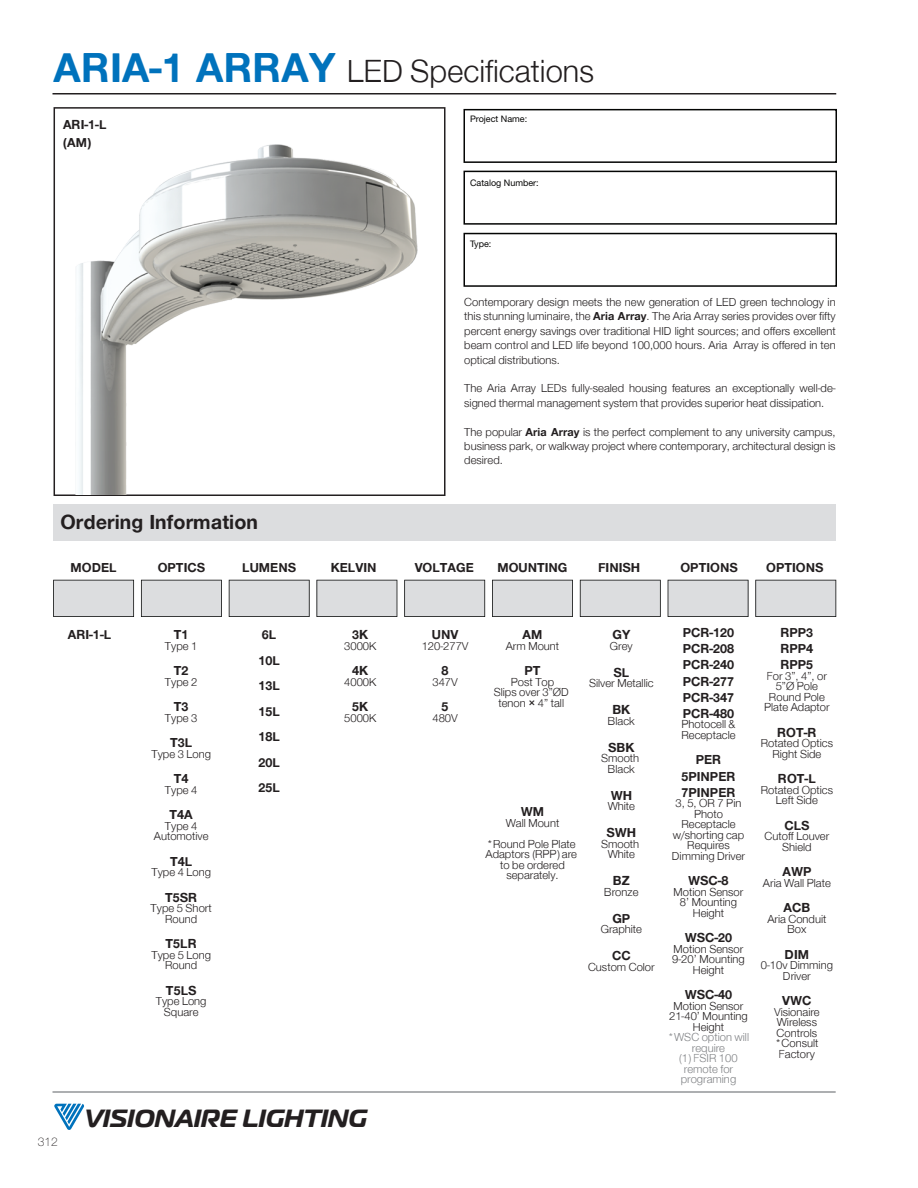
<style>
.page{position:relative;width:918px;height:1188px;background:#fff}
.page>*{position:absolute;margin:0;border:0;box-sizing:border-box;transform-origin:0 0}
.t1{font:33px "Furleys";color:#231f20}
.t2{font:italic 700 24.75px "Magistral";color:#231f20}
.t3{font:700 21.15px "Furleys";color:#231f20}
.t4{font:700 13.5px/16.2px "Furleys";color:#231f20}
.t5{font:12px/10.5px "Furleys";color:#231f20;text-align:center}
.t6{font:12px/10.5px "Furleys";color:#818386;text-align:center}
.t7{font:100 12px "Helvetica Neue LT Std";color:#231f20}
.t8{font:9px "Helvetica Neue LT Std";color:#050504}
.s1{font-weight:700;font-size:43.05px;color:#0072bc}
.s2{font-weight:700}
.s3{font-family:"Arial"}
.s4{color:#231f20}
</style>
<div class="page">
<hr style="left:52px;top:93px;width:784px;height:2px;background:#231f20">
<div style="left:54px;top:107px;width:392px;height:389px;border:2px solid #231f20"></div>
<svg style="left:53px;top:580px;width:81px;height:37px;background:#d0d1d3"></svg>
<svg style="left:141px;top:580px;width:81px;height:37px;background:#d0d1d3"></svg>
<svg style="left:229px;top:580px;width:81px;height:37px;background:#d1d2d4"></svg>
<svg style="left:317px;top:580px;width:80px;height:37px;background:#d2d3d5"></svg>
<svg style="left:404px;top:580px;width:81px;height:37px;background:#d1d2d4"></svg>
<svg style="left:492px;top:580px;width:81px;height:37px;background:#d0d1d3"></svg>
<svg style="left:580px;top:580px;width:81px;height:37px;background:#d1d2d4"></svg>
<svg style="left:668px;top:580px;width:80px;height:37px;background:#d2d3d5"></svg>
<svg style="left:755px;top:580px;width:81px;height:37px;background:#d1d2d4"></svg>
<div style="left:53px;top:504px;width:783px;height:37px;background:#dcdddf"></div>
<hr style="left:52px;top:1091px;width:784px;height:2px;background:#939598">
<div style="left:463px;top:109px;width:374px;height:54px;border:2px solid #040504"></div>
<div style="left:463px;top:171px;width:374px;height:54px;border:2px solid #040504"></div>
<div style="left:463px;top:233px;width:374px;height:54px;border:2px solid #040504"></div>
<svg style="left:54px;top:1104px;width:30px;height:26px"></svg>
<img style="left:76px;top:145px;width:341px;height:349px">
<p class="t1" style="left:54px;top:51px;width:542px"><span class="s1">ARIA-1 ARRAY</span> LED Specifications</p>
<p class="t4" style="left:63px;top:115px;width:45px;line-height:18px">ARI-1-L (AM)</p>
<p class="t3" style="left:60px;top:508px;width:199px">Ordering Information</p>
<p class="t8" style="left:470px;top:113px;width:59px">Project Name:</p>
<p class="t8" style="left:470px;top:178px;width:70px">Catalog Number:</p>
<p class="t8" style="left:470px;top:239px;width:23px">Type:</p>
<p class="t5" style="left:464px;top:295px;width:373px;line-height:14.4px;text-align:justify">Contemporary design meets the new generation of LED green technology in this stunning luminaire, the <span class="s2">Aria Array</span>. The Aria Array series provides over fifty percent energy savings over traditional HID light sources; and offers excellent beam control and LED life beyond 100,000 hours. Aria Array is offered in ten optical distributions.</p>
<p class="t5" style="left:464px;top:381px;width:373px;line-height:14.4px;text-align:left">The Aria Array LEDs fully-sealed housing features an exceptionally well-de&shy;signed thermal management system that provides superior heat dissipation.</p>
<p class="t5" style="left:464px;top:424px;width:373px;line-height:14.4px;text-align:justify">The popular <span class="s2">Aria Array</span> is the perfect complement to any university campus, business park, or walkway project where contemporary, architectural design is desired.</p>
<p class="t4" style="left:70px;top:559px;width:48px">MODEL</p>
<p class="t4" style="left:158px;top:559px;width:49px">OPTICS</p>
<p class="t4" style="left:242px;top:559px;width:55px">LUMENS</p>
<p class="t4" style="left:331px;top:559px;width:47px">KELVIN</p>
<p class="t4" style="left:415px;top:559px;width:61px">VOLTAGE</p>
<p class="t4" style="left:497px;top:559px;width:72px">MOUNTING</p>
<p class="t4" style="left:598px;top:559px;width:43px">FINISH</p>
<p class="t4" style="left:681px;top:559px;width:59px">OPTIONS</p>
<p class="t4" style="left:766px;top:559px;width:59px">OPTIONS</p>
<p class="t4" style="left:68px;top:626px;width:45px">ARI-1-L</p>
<p class="t4" style="left:258px;top:622px;width:23px;line-height:25.5px">6L<br>10L<br>13L<br>15L<br>18L<br>20L<br>25L</p>
<p class="t4" style="left:352px;top:626px;width:18px">3K</p>
<p class="t4" style="left:174px;top:626px;width:16px">T1</p>
<p class="t5" style="left:165px;top:640px;width:34px">Type 1</p>
<p class="t4" style="left:174px;top:662px;width:16px">T2</p>
<p class="t5" style="left:165px;top:676px;width:34px">Type 2</p>
<p class="t4" style="left:174px;top:698px;width:16px">T3</p>
<p class="t5" style="left:165px;top:712px;width:34px">Type 3</p>
<p class="t4" style="left:170px;top:734px;width:24px">T3L</p>
<p class="t5" style="left:151px;top:748px;width:61px">Type 3 Long</p>
<p class="t4" style="left:174px;top:770px;width:16px">T4</p>
<p class="t5" style="left:165px;top:784px;width:34px">Type 4</p>
<p class="t4" style="left:170px;top:806px;width:25px">T4A</p>
<p class="t5" style="left:154px;top:820px;width:56px">Type 4<br>Automotive</p>
<p class="t4" style="left:170px;top:853px;width:24px">T4L</p>
<p class="t5" style="left:151px;top:867px;width:61px">Type 4 Long</p>
<p class="t4" style="left:165px;top:889px;width:34px">T5SR</p>
<p class="t5" style="left:151px;top:903px;width:63px">Type 5 Short<br>Round</p>
<p class="t4" style="left:166px;top:935px;width:33px">T5LR</p>
<p class="t5" style="left:151px;top:949px;width:61px">Type 5 Long<br>Round</p>
<p class="t4" style="left:166px;top:982px;width:32px">T5LS</p>
<p class="t5" style="left:156px;top:996px;width:52px">Type Long<br>Square</p>
<p class="t5" style="left:344px;top:640px;width:34px">3000K</p>
<p class="t4" style="left:352px;top:662px;width:18px">4K</p>
<p class="t5" style="left:344px;top:676px;width:34px">4000K</p>
<p class="t4" style="left:352px;top:698px;width:18px">5K</p>
<p class="t5" style="left:344px;top:712px;width:34px">5000K</p>
<p class="t7" style="left:38px;top:1135px;width:22px">312</p>
<p class="t2" style="left:84px;top:1102px;width:284px">VISIONAIRE LIGHTING</p>
<p class="t4" style="left:432px;top:626px;width:28px">UNV</p>
<p class="t5" style="left:422px;top:640px;width:48px">120-277V</p>
<p class="t4" style="left:442px;top:662px;width:9px">8</p>
<p class="t5" style="left:432px;top:676px;width:27px">347V</p>
<p class="t4" style="left:442px;top:698px;width:9px">5</p>
<p class="t5" style="left:432px;top:712px;width:27px">480V</p>
<p class="t4" style="left:522px;top:626px;width:22px">AM</p>
<p class="t5" style="left:506px;top:640px;width:55px">Arm Mount</p>
<p class="t4" style="left:524px;top:662px;width:18px">PT</p>
<p class="t5" style="left:494px;top:676px;width:77px">Post Top<br>Slips over 3”ØD tenon <span class="s3">×</span> 4” tall</p>
<p class="t4" style="left:521px;top:803px;width:25px">WM</p>
<p class="t5" style="left:487px;top:812px;width:90px;line-height:21.3px">Wall Mount *Round Pole Plate</p>
<p class="t5" style="left:485px;top:849px;width:93px">Adaptors (RPP) are to be ordered separately.</p>
<p class="t4" style="left:612px;top:626px;width:19px">GY</p>
<p class="t5" style="left:610px;top:640px;width:24px">Grey</p>
<p class="t4" style="left:614px;top:664px;width:17px">SL</p>
<p class="t5" style="left:589px;top:678px;width:66px">Silver Metallic</p>
<p class="t4" style="left:612px;top:701px;width:20px">BK</p>
<p class="t5" style="left:608px;top:715px;width:28px">Black</p>
<p class="t4" style="left:608px;top:739px;width:28px">SBK</p>
<p class="t5" style="left:601px;top:753px;width:40px">Smooth<br>Black</p>
<p class="t4" style="left:611px;top:787px;width:23px">WH</p>
<p class="t5" style="left:608px;top:801px;width:29px">White</p>
<p class="t4" style="left:607px;top:824px;width:31px">SWH</p>
<p class="t5" style="left:601px;top:838px;width:40px">Smooth<br>White</p>
<p class="t4" style="left:613px;top:872px;width:19px">BZ</p>
<p class="t5" style="left:604px;top:886px;width:36px">Bronze</p>
<p class="t4" style="left:612px;top:910px;width:19px">GP</p>
<p class="t5" style="left:601px;top:924px;width:43px">Graphite</p>
<p class="t4" style="left:612px;top:947px;width:20px">CC</p>
<p class="t5" style="left:588px;top:961px;width:68px">Custom Color</p>
<p class="t4" style="left:683px;top:624px;width:53px;text-align:justify">PCR-120<br>PCR-208<br>PCR-240<br>PCR-277<br>PCR-347<br>PCR-480</p>
<p class="t5" style="left:681px;top:719px;width:56px;text-align:left">Photocell &amp;<br>Receptacle</p>
<p class="t4" style="left:681px;top:752px;width:56px;text-align:center">PER<br>5PINPER<br>7PINPER</p>
<p class="t5" style="left:672px;top:798px;width:75px">3, 5, OR 7 Pin<br>Photo<br>Receptacle w/shorting cap<br>Requires<br>Dimming Driver</p>
<p class="t4" style="left:688px;top:872px;width:42px">WSC-8</p>
<p class="t5" style="left:674px;top:886px;width:71px">Motion Sensor<br>8’ Mounting<br>Height</p>
<p class="t4" style="left:685px;top:929px;width:49px">WSC-20</p>
<p class="t5" style="left:672px;top:943px;width:74px">Motion Sensor<br>9-20’ Mounting<br>Height</p>
<p class="t4" style="left:685px;top:986px;width:49px">WSC-40</p>
<p class="t6" style="left:668px;top:1000px;width:83px"><span class="s4">Motion Sensor<br>21-40’ Mounting<br>Height<br></span>*WSC option will require<br>(1) FSIR 100 remote for programing</p>
<p class="t4" style="left:780px;top:624px;width:34px;text-align:justify">RPP3<br>RPP4<br>RPP5</p>
<p class="t5" style="left:764px;top:670px;width:67px">For 3”, 4”, or<br>5”Ø Pole<br>Round Pole<br>Plate Adaptor</p>
<p class="t4" style="left:777px;top:724px;width:41px">ROT-R</p>
<p class="t5" style="left:761px;top:738px;width:74px">Rotated Optics<br>Right Side</p>
<p class="t4" style="left:778px;top:770px;width:39px">ROT-L</p>
<p class="t5" style="left:761px;top:784px;width:74px">Rotated Optics<br>Left Side</p>
<p class="t4" style="left:784px;top:817px;width:27px">CLS</p>
<p class="t5" style="left:765px;top:831px;width:66px">Cutoff Louver<br>Shield</p>
<p class="t4" style="left:782px;top:863px;width:30px">AWP</p>
<p class="t5" style="left:763px;top:877px;width:69px">Aria Wall Plate</p>
<p class="t4" style="left:783px;top:899px;width:28px">ACB</p>
<p class="t5" style="left:767px;top:913px;width:61px">Aria Conduit<br>Box</p>
<p class="t4" style="left:785px;top:946px;width:26px">DIM</p>
<p class="t5" style="left:761px;top:960px;width:74px">0-10v Dimming<br>Driver</p>
<p class="t4" style="left:782px;top:992px;width:31px">VWC</p>
<p class="t5" style="left:774px;top:1006px;width:47px">Visionaire<br>Wireless<br>Controls *Consult<br>Factory</p>
</div>
